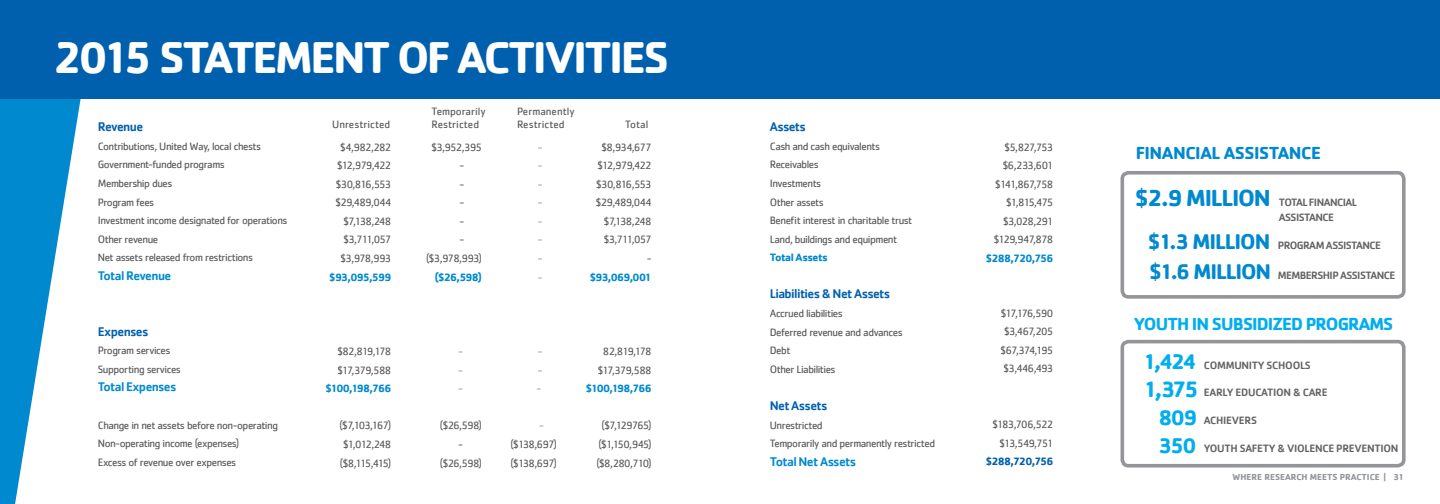
<style>
.page{position:relative;width:1440px;height:504px;background:#fff}
.page>*{position:absolute;margin:0;border:0;box-sizing:border-box;transform-origin:0 0}
.t1{font:700 46px "Cachet";letter-spacing:-.06em;color:#fff}
.t2{font:700 23px "Cachet";color:#00aeef}
.t3{font:700 22px "Cachet";letter-spacing:-.085em;color:#00aeef}
.t4{font:700 18px "Cachet";letter-spacing:-.05em;color:#00aeef}
.t5{font:700 18px "Cachet";letter-spacing:-.025em;color:#0089cf}
.t6{font:500 13px "Cachet";letter-spacing:-.05em;color:#0160ae}
.t7{font:500 13px "Cachet";letter-spacing:-.05em;color:#0089cf}
.t8{font:500 12.9px "Cachet";letter-spacing:-.055em;color:#0089cf}
.t9{font:11px/18.6px "Cachet";letter-spacing:-.045em;color:#57585a}
.t10{font:500 11px/15.2px "Cachet";letter-spacing:-.04em;color:#636366}
.t11{font:11px/18.6px "Cachet";letter-spacing:-.075em;color:#57585a;text-align:right}
.t12{font:11px/18.6px "Cachet";letter-spacing:-.07em;color:#57585a;text-align:right}
.t13{font:11px/18.6px "Cachet";letter-spacing:-.085em;color:#57585a;text-align:right}
.t14{font:700 11px "Cachet";letter-spacing:-.07em;color:#0089cf}
.t15{font:11px/13.2px "Cachet";color:#57585a}
.t16{font:11px/18.6px "Cachet";letter-spacing:-.09em;color:#57585a}
.t17{font:11px/18.6px "Cachet";color:#939598;text-align:justify}
.t18{font:700 11px "Cachet";letter-spacing:-.08em;color:#0160ae}
.t19{font:700 11px "Cachet";letter-spacing:-.05em;color:#0089cf}
.t20{font:700 9px "Cachet";color:#939598}
.s1{font-weight:700;font-size:24px;color:#0089cf}
.s2{font-weight:700;font-size:22px;color:#0089cf}
</style>
<div class="page">
<svg style="left:0;top:99px;width:81px;height:405px;fill:#0089cf"></svg>
<div style="left:0;top:0;width:1440px;height:99px;background:#0160ae"></div>
<div style="left:1121px;top:340px;width:285px;height:128px;border:4px solid #939598;border-radius:6px"></div>
<div style="left:1121px;top:171px;width:285px;height:128px;border:4px solid #939598;border-radius:6px"></div>
<h1 class="t1" style="left:54px;top:28px;width:617px">2015 STATEMENT OF ACTIVITIES</h1>
<p class="t15" style="left:432px;top:105px;width:56px">Temporarily<br>Restricted</p>
<p class="t15" style="left:517px;top:105px;width:59px">Permanently</p>
<p class="t6" style="left:98px;top:118px;width:47px">Revenue</p>
<p class="t15" style="left:517px;top:118px;width:49px">Restricted</p>
<p class="t9" style="left:625px;top:116px;width:25px">Total</p>
<p class="t9" style="left:98px;top:137px;width:191px">Contributions, United Way, local chests<br>Government-funded programs<br>Membership dues<br>Program fees<br>Investment income designated for operations<br>Other revenue<br>Net assets released from restrictions</p>
<p class="t8" style="left:98px;top:267px;width:75px">Total Revenue</p>
<p class="t15" style="left:332px;top:118px;width:60px">Unrestricted</p>
<p class="t12" style="left:335px;top:138px;width:57px">$4,982,282 $12,979,422 $30,816,553 $29,489,044 $7,138,248 $3,711,057 $3,978,993</p>
<p class="t14" style="left:329px;top:270px;width:64px">$93,095,599</p>
<p class="t9" style="left:431px;top:138px;width:52px">$3,952,395</p>
<p class="t9" style="left:460px;top:157px;width:6px">-</p>
<p class="t9" style="left:460px;top:175px;width:6px">-</p>
<p class="t9" style="left:460px;top:194px;width:6px">-</p>
<p class="t9" style="left:460px;top:212px;width:6px">-</p>
<p class="t9" style="left:460px;top:231px;width:6px">-</p>
<p class="t9" style="left:426px;top:250px;width:57px">($3,978,993)</p>
<p class="t14" style="left:435px;top:270px;width:49px">($26,598)</p>
<p class="t11" style="left:596px;top:138px;width:57px">$8,934,677 $12,979,422 $30,816,553 $29,489,044 $7,138,248 $3,711,057<br>-</p>
<p class="t14" style="left:590px;top:270px;width:64px">$93,069,001</p>
<p class="t17" style="left:538px;top:138px;width:6px">- - - - - - - -</p>
<p class="t6" style="left:98px;top:323px;width:52px">Expenses</p>
<p class="t9" style="left:98px;top:342px;width:85px">Program services<br>Supporting services</p>
<p class="t8" style="left:98px;top:379px;width:80px">Total Expenses</p>
<p class="t9" style="left:98px;top:416px;width:182px">Change in net assets before non-operating<br>Non-operating income (expenses)<br>Excess of revenue over expenses</p>
<p class="t16" style="left:337px;top:343px;width:55px">$82,819,178 $17,379,588</p>
<p class="t14" style="left:325px;top:381px;width:67px">$100,198,766</p>
<p class="t9" style="left:339px;top:417px;width:53px;text-align:justify">($7,103,167) $1,012,248 ($8,115,415)</p>
<p class="t17" style="left:458px;top:343px;width:6px">- - -</p>
<p class="t9" style="left:440px;top:417px;width:44px;text-align:center">($26,598) - ($26,598)</p>
<p class="t17" style="left:537px;top:343px;width:8px">- - -</p>
<p class="t17" style="left:539px;top:417px;width:6px">-</p>
<p class="t13" style="left:510px;top:436px;width:48px;text-align:left">($138,697) ($138,697)</p>
<p class="t16" style="left:598px;top:343px;width:55px;text-align:center">82,819,178 $17,379,588</p>
<p class="t14" style="left:586px;top:381px;width:67px">$100,198,766</p>
<p class="t11" style="left:596px;top:417px;width:57px;text-align:center">($7,129765) ($1,150,945) ($8,280,710)</p>
<p class="t6" style="left:770px;top:118px;width:38px">Assets</p>
<p class="t9" style="left:770px;top:137px;width:144px">Cash and cash equivalents<br>Receivables<br>Investments<br>Other assets<br>Benefit interest in charitable trust<br>Land, buildings and equipment</p>
<p class="t19" style="left:770px;top:250px;width:60px">Total Assets</p>
<p class="t6" style="left:770px;top:286px;width:122px">Liabilities &amp; Net Assets</p>
<p class="t9" style="left:770px;top:305px;width:134px">Accrued liabilities<br>Deferred revenue and advances<br>Debt<br>Other Liabilities</p>
<p class="t6" style="left:770px;top:397px;width:59px">Net Assets</p>
<p class="t9" style="left:770px;top:416px;width:167px">Unrestricted<br>Temporarily and permanently restricted</p>
<p class="t7" style="left:770px;top:453px;width:88px">Total Net Assets</p>
<p class="t13" style="left:994px;top:138px;width:61px">$5,827,753 $6,233,601 $141,867,758 $1,815,475 $3,028,291 $129,947,878</p>
<p class="t14" style="left:986px;top:251px;width:69px">$288,720,756</p>
<p class="t12" style="left:1001px;top:304px;width:54px;text-align:center">$17,176,590 $3,467,205 $67,374,195 $3,446,493</p>
<p class="t11" style="left:992px;top:416px;width:62px">$183,706,522 $13,549,751</p>
<p class="t18" style="left:986px;top:455px;width:69px">$288,720,756</p>
<h3 class="t5" style="left:1136px;top:142px;width:187px">FINANCIAL ASSISTANCE</h3>
<p class="t10" style="left:1279px;top:195px;width:80px;text-indent:-144px"><span class="s1">$2.9 MILLION</span> TOTAL FINANCIAL<br>ASSISTANCE</p>
<p class="t10" style="left:1148px;top:237px;width:235px"><span class="s2">$1.3 MILLION</span> PROGRAM ASSISTANCE</p>
<p class="t10" style="left:1149px;top:268px;width:248px"><span class="s2">$1.6 MILLION</span> MEMBERSHIP ASSISTANCE</p>
<h3 class="t4" style="left:1134px;top:312px;width:261px">YOUTH IN SUBSIDIZED PROGRAMS</h3>
<h3 class="t3" style="left:1143px;top:347px;width:55px">1,424</h3>
<h3 class="t3" style="left:1159px;top:403px;width:40px">809</h3>
<p class="t10" style="left:1204px;top:357px;width:108px">COMMUNITY SCHOOLS</p>
<h2 class="t2" style="left:1143px;top:375px;width:57px">1,375</h2>
<h3 class="t3" style="left:1159px;top:431px;width:40px">350</h3>
<p class="t10" style="left:1204px;top:385px;width:125px">EARLY EDUCATION &amp; CARE</p>
<p class="t10" style="left:1204px;top:412px;width:55px">ACHIEVERS</p>
<p class="t10" style="left:1204px;top:440px;width:196px">YOUTH SAFETY &amp; VIOLENCE PREVENTION</p>
<p class="t20" style="left:1233px;top:471px;width:173px">WHERE RESEARCH MEETS PRACTICE | 31</p>
</div>
